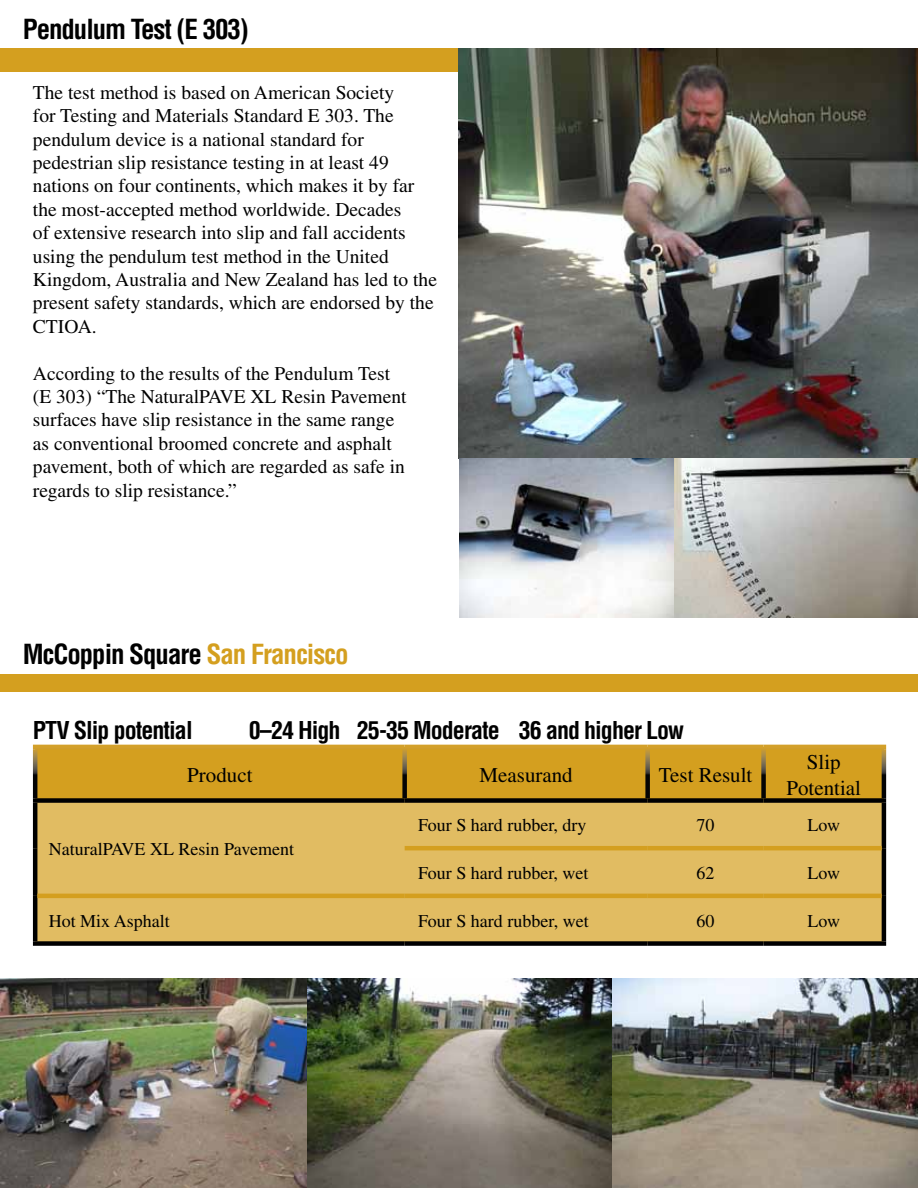
<style>
.page{position:relative;width:918px;height:1188px;background:#fff}
.page>*{position:absolute;margin:0;border:0;box-sizing:border-box;transform-origin:0 0}
.t1{font:700 condensed 27px "Helvetica";letter-spacing:-.04em;color:#000}
.t2{font:700 condensed 24px "Helvetica";letter-spacing:-.04em;color:#000}
.t3{font:21px/25.2px "Times";color:#000;text-align:center}
.t4{font:19.5px/23.4px "Times";color:#000}
.t5{font:18px "Times";color:#000}
.s1{color:#d49f1f}
</style>
<div class="page">
<div style="left:0;top:49px;width:918px;height:23px;background:#d49f1f"></div>
<img style="left:459px;top:49px;width:459px;height:569px">
<img style="left:0;top:979px;width:918px;height:209px">
<div style="left:0;top:674px;width:918px;height:17px;background:#d49f1f"></div>
<div style="left:37px;top:749px;width:845px;height:49px;background:#d49f1f"></div>
<div style="left:37px;top:803px;width:845px;height:138px;background:#e1bc62"></div>
<hr style="left:33px;top:745px;width:372px;height:4px;background:#d3a02a">
<hr style="left:405px;top:745px;width:243px;height:4px;background:#d3a02a">
<hr style="left:648px;top:745px;width:116px;height:4px;background:#d3a02a">
<hr style="left:764px;top:745px;width:122px;height:4px;background:#d3a02a">
<div style="left:33px;top:798px;width:372px;height:5px;background:#000"></div>
<div style="left:405px;top:798px;width:243px;height:5px;background:#000"></div>
<div style="left:648px;top:798px;width:116px;height:5px;background:#000"></div>
<div style="left:764px;top:798px;width:122px;height:5px;background:#000"></div>
<div style="left:33px;top:941px;width:372px;height:5px;background:#000"></div>
<div style="left:405px;top:941px;width:243px;height:5px;background:#000"></div>
<div style="left:648px;top:941px;width:116px;height:5px;background:#000"></div>
<div style="left:764px;top:941px;width:122px;height:5px;background:#000"></div>
<svg style="left:33px;top:749px;width:4px;height:49px"></svg>
<svg style="left:402px;top:749px;width:5px;height:49px"></svg>
<svg style="left:645px;top:749px;width:5px;height:49px"></svg>
<svg style="left:761px;top:749px;width:5px;height:49px"></svg>
<svg style="left:882px;top:749px;width:4px;height:49px"></svg>
<hr style="left:33px;top:803px;width:4px;height:45px;background:#000">
<hr style="left:33px;top:848px;width:4px;height:48px;background:#000">
<hr style="left:882px;top:803px;width:4px;height:45px;background:#000">
<hr style="left:882px;top:848px;width:4px;height:48px;background:#000">
<hr style="left:33px;top:896px;width:4px;height:45px;background:#000">
<hr style="left:882px;top:896px;width:4px;height:45px;background:#000">
<hr style="left:405px;top:846px;width:243px;height:4px;background:#d49f1f">
<hr style="left:648px;top:846px;width:116px;height:4px;background:#d49f1f">
<hr style="left:764px;top:846px;width:118px;height:4px;background:#d49f1f">
<hr style="left:37px;top:894px;width:368px;height:4px;background:#d49f1f">
<hr style="left:405px;top:894px;width:243px;height:4px;background:#d49f1f">
<hr style="left:648px;top:894px;width:116px;height:4px;background:#d49f1f">
<hr style="left:764px;top:894px;width:118px;height:4px;background:#d49f1f">
<h1 class="t1" style="left:23px;top:12px;width:228px">Pendulum Test (E 303)</h1>
<p class="t4" style="left:33px;top:80px;width:406px">The test method is based on American Society<br>for Testing and Materials Standard E 303. The pendulum device is a national standard for pedestrian slip resistance testing in at least 49 nations on four continents, which makes it by far the most-accepted method worldwide. Decades<br>of extensive research into slip and fall accidents using the pendulum test method in the United Kingdom, Australia and New Zealand has led to the present safety standards, which are endorsed by the CTIOA.</p>
<p class="t4" style="left:33px;top:361px;width:375px">According to the results of the Pendulum Test (E 303) “The NaturalPAVE XL Resin Pavement surfaces have slip resistance in the same range as conventional broomed concrete and asphalt pavement, both of which are regarded as safe in regards to slip resistance.”</p>
<h1 class="t1" style="left:23px;top:637px;width:327px">McCoppin Square <span class="s1">San Francisco</span></h1>
<p class="t2" style="left:33px;top:715px;width:161px">PTV Slip potential</p>
<p class="t2" style="left:249px;top:715px;width:437px">0–24 High 25-35 Moderate 36 and higher Low</p>
<p class="t3" style="left:187px;top:762px;width:67px">Product</p>
<p class="t3" style="left:480px;top:762px;width:95px">Measurand</p>
<p class="t3" style="left:659px;top:762px;width:95px">Test Result</p>
<p class="t3" style="left:786px;top:750px;width:76px">Slip<br>Potential</p>
<p class="t5" style="left:49px;top:839px;width:247px">NaturalPAVE XL Resin Pavement</p>
<p class="t5" style="left:418px;top:815px;width:170px">Four S hard rubber, dry</p>
<p class="t5" style="left:697px;top:815px;width:19px">70</p>
<p class="t5" style="left:807px;top:815px;width:34px">Low</p>
<p class="t5" style="left:418px;top:863px;width:172px">Four S hard rubber, wet</p>
<p class="t5" style="left:697px;top:863px;width:19px">62</p>
<p class="t5" style="left:807px;top:863px;width:34px">Low</p>
<p class="t5" style="left:49px;top:911px;width:123px">Hot Mix Asphalt</p>
<p class="t5" style="left:418px;top:911px;width:172px">Four S hard rubber, wet</p>
<p class="t5" style="left:697px;top:911px;width:19px">60</p>
<p class="t5" style="left:807px;top:911px;width:34px">Low</p>
</div>
